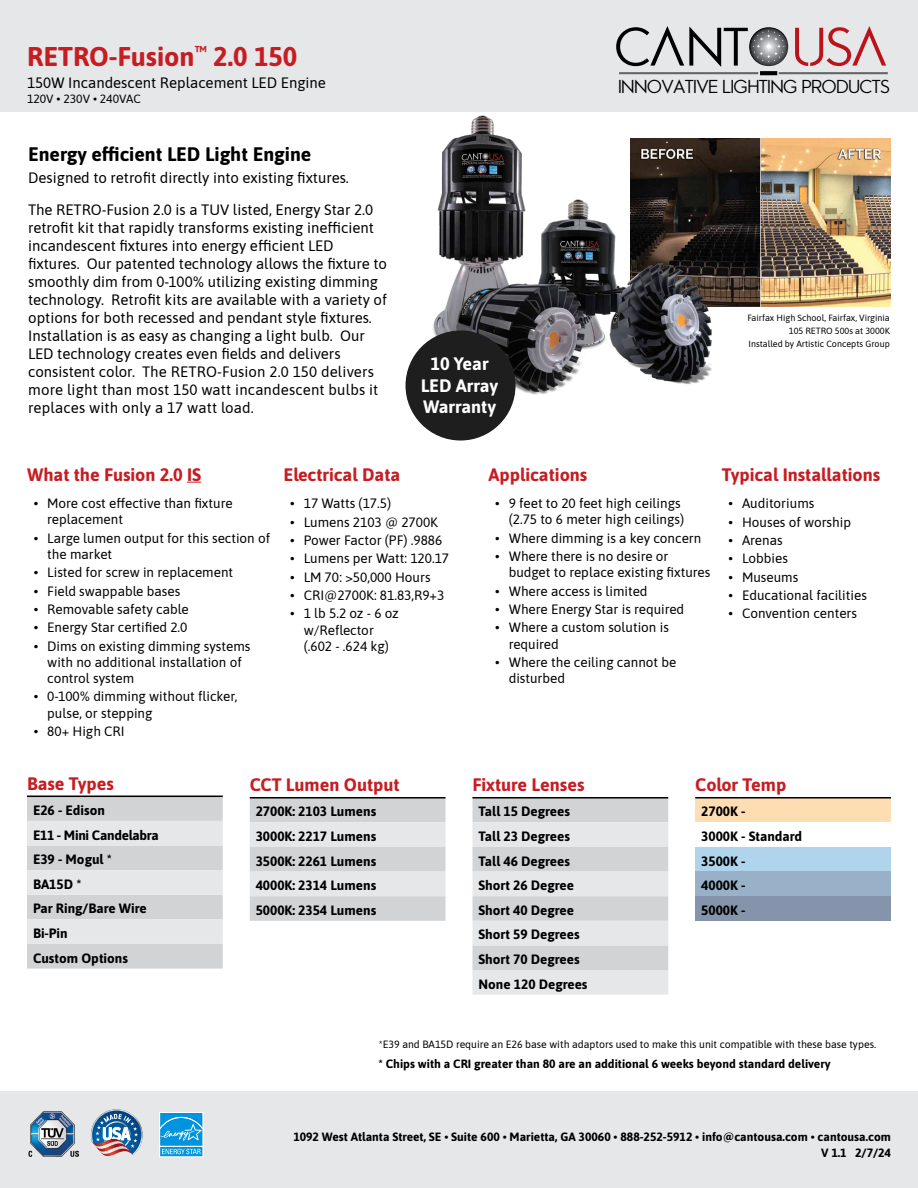
<style>
.page{position:relative;width:918px;height:1188px;background:#fff}
.page>*{position:absolute;margin:0;border:0;box-sizing:border-box;transform-origin:0 0}
.t1{font:700 27px "Asap";color:#c61d23}
.t2{font:700 19.5px "Asap";color:#000}
.t3{font:700 18px "Asap";color:#c61d23}
.t4{font:18px "Pasajero";color:#000}
.t5{font:700 18px/21.3px "Asap";color:#fff;text-align:center}
.t6{font:15px/18px "Asap";color:#000}
.t7{font:13.5px/16.2px "Asap";color:#000}
.t8{font:700 13.5px/24.6px "Asap";color:#000}
.t9{font:700 12px/15.9px "Asap";color:#000;text-align:right}
.t10{font:12px "Asap";color:#000}
.t11{font:10.5px "Asap";color:#000}
.t12{font:9px/12.9px "Asap";color:#000;text-align:right}
</style>
<div class="page">
<div style="left:0;top:0;width:918px;height:112px;background:#e6e7e8"></div>
<svg style="left:795px;top:26px;width:91px;height:40px"></svg>
<svg style="left:616px;top:26px;width:172px;height:41px"></svg>
<hr style="left:619px;top:72px;width:139px;height:2px;background:#636466">
<hr style="left:779px;top:72px;width:109px;height:2px;background:#636466">
<svg style="left:760px;top:71px;width:17px;height:4px"></svg>
<div style="left:0;top:1091px;width:918px;height:97px;background:#e6e7e8"></div>
<div style="left:159px;top:1112px;width:44px;height:35px;background:#fff"></div>
<svg style="left:159px;top:1113px;width:44px;height:44px;background:#38abe5"></svg>
<svg style="left:91px;top:1109px;width:52px;height:48px"></svg>
<img style="left:28px;top:1112px;width:51px;height:44px">
<img style="left:631px;top:138px;width:260px;height:169px">
<img style="left:417px;top:115px;width:105px;height:237px">
<img style="left:505px;top:179px;width:146px;height:80px">
<img style="left:427px;top:259px;width:159px;height:136px">
<img style="left:586px;top:253px;width:154px;height:132px">
<svg style="left:250px;top:799px;width:196px;height:122px;background:#d9dbdc"></svg>
<hr style="left:250px;top:797px;width:196px;height:2px;background:#000">
<svg style="left:472px;top:799px;width:196px;height:196px;background:#dbddde"></svg>
<hr style="left:472px;top:797px;width:196px;height:2px;background:#000">
<svg style="left:187px;top:482px;width:14px;height:1px"></svg>
<div style="left:695px;top:798px;width:196px;height:24px;background:#ffddb2"></div>
<div style="left:695px;top:847px;width:196px;height:25px;background:#b1d4ed"></div>
<div style="left:695px;top:872px;width:196px;height:24px;background:#98b1c9"></div>
<div style="left:695px;top:896px;width:196px;height:25px;background:#8594ab"></div>
<hr style="left:695px;top:797px;width:196px;height:2px;background:#000">
<svg style="left:27px;top:797px;width:196px;height:172px;background:#dadbdc"></svg>
<hr style="left:27px;top:796px;width:196px;height:1px;background:#000">
<div style="left:406px;top:331px;width:110px;height:110px;background:#1e1e1e;border-radius:50%"></div>
<h1 class="t1" style="left:27px;top:37px;width:272px">RETRO-Fusion<sup>™</sup> 2.0 150</h1>
<p class="t6" style="left:27px;top:73px;width:300px">150W Incandescent Replacement LED Engine</p>
<p class="t10" style="left:27px;top:91px;width:115px">120V • 230V • 240VAC</p>
<h2 class="t2" style="left:28px;top:140px;width:285px">Energy efficient LED Light Engine</h2>
<p class="t6" style="left:28px;top:162px;width:347px;line-height:31.3px">Designed to retrofit directly into existing fixtures.<br>The RETRO-Fusion 2.0 is a TUV listed, Energy Star 2.0</p>
<p class="t6" style="left:28px;top:218px;width:360px">retrofit kit that rapidly transforms existing inefficient incandescent fixtures into energy efficient LED fixtures. Our patented technology allows the fixture to smoothly dim from 0-100% utilizing existing dimming technology. Retrofit kits are available with a variety of options for both recessed and pendant style fixtures.<br>Installation is as easy as changing a light bulb. Our LED technology creates even fields and delivers consistent color. The RETRO-Fusion 2.0 150 delivers more light than most 150 watt incandescent bulbs it replaces with only a 17 watt load.</p>
<h3 class="t5" style="left:421px;top:352px;width:79px">10 Year<br>LED Array<br>Warranty</h3>
<h3 class="t4" style="left:618px;top:76px;width:273px">INNOVATIVE LIGHTING PRODUCTS</h3>
<p class="t12" style="left:747px;top:311px;width:144px">Fairfax High School, Fairfax, Virginia<br>105 RETRO 500s at 3000K<br>Installed by Artistic Concepts Group</p>
<h3 class="t3" style="left:27px;top:462px;width:176px">What the Fusion 2.0 IS</h3>
<p class="t7" style="left:47px;top:495px;width:187px;text-indent:-14px">• More cost effective than fixture replacement</p>
<p class="t7" style="left:47px;top:529px;width:224px;text-indent:-14px">• Large lumen output for this section of the market</p>
<p class="t7" style="left:34px;top:564px;width:201px">• Listed for screw in replacement</p>
<p class="t7" style="left:34px;top:582px;width:148px">• Field swappable bases</p>
<p class="t7" style="left:34px;top:600px;width:156px">• Removable safety cable</p>
<p class="t7" style="left:34px;top:619px;width:155px">• Energy Star certified 2.0</p>
<p class="t7" style="left:47px;top:637px;width:205px;text-indent:-14px">• Dims on existing dimming systems with no additional installation of control system</p>
<p class="t7" style="left:47px;top:688px;width:192px;text-indent:-14px">• 0-100% dimming without flicker, pulse, or stepping</p>
<p class="t7" style="left:34px;top:723px;width:92px">• 80+ High CRI</p>
<h3 class="t3" style="left:284px;top:462px;width:118px">Electrical Data</h3>
<p class="t7" style="left:290px;top:495px;width:102px">• 17 Watts (17.5)</p>
<p class="t7" style="left:290px;top:513px;width:149px">• Lumens 2103 @ 2700K</p>
<p class="t7" style="left:290px;top:531px;width:154px">• Power Factor (PF) .9886</p>
<p class="t7" style="left:290px;top:550px;width:160px">• Lumens per Watt: 120.17</p>
<p class="t7" style="left:290px;top:568px;width:142px">• LM 70: &gt;50,000 Hours</p>
<p class="t7" style="left:290px;top:586px;width:156px">• CRI@2700K: 81.83,R9+3</p>
<p class="t7" style="left:304px;top:605px;width:97px;text-indent:-14px">• 1 lb 5.2 oz - 6 oz w/Reflector (.602 - .624 kg)</p>
<h3 class="t3" style="left:27px;top:771px;width:89px">Base Types</h3>
<p class="t8" style="left:33px;top:797px;width:127px">E26 - Edison<br>E11 - Mini Candelabra<br>E39 - Mogul *<br>BA15D *<br>Par Ring/Bare Wire<br>Bi-Pin<br>Custom Options</p>
<h3 class="t3" style="left:250px;top:772px;width:152px">CCT Lumen Output</h3>
<p class="t8" style="left:256px;top:799px;width:122px;text-align:justify">2700K: 2103 Lumens 3000K: 2217 Lumens 3500K: 2261 Lumens 4000K: 2314 Lumens 5000K: 2354 Lumens</p>
<h3 class="t3" style="left:488px;top:462px;width:100px">Applications</h3>
<p class="t7" style="left:495px;top:495px;width:190px;text-align:right">• 9 feet to 20 feet high ceilings (2.75 to 6 meter high ceilings)</p>
<p class="t7" style="left:495px;top:529px;width:208px">• Where dimming is a key concern</p>
<p class="t7" style="left:509px;top:548px;width:203px;text-indent:-14px">• Where there is no desire or budget to replace existing fixtures</p>
<p class="t7" style="left:495px;top:582px;width:154px">• Where access is limited</p>
<p class="t7" style="left:495px;top:600px;width:190px">• Where Energy Star is required</p>
<p class="t7" style="left:509px;top:619px;width:162px;text-indent:-14px">• Where a custom solution is required</p>
<p class="t7" style="left:509px;top:653px;width:169px;text-indent:-14px">• Where the ceiling cannot be disturbed</p>
<h3 class="t3" style="left:722px;top:462px;width:160px">Typical Installations</h3>
<p class="t7" style="left:729px;top:495px;width:87px">• Auditoriums</p>
<p class="t7" style="left:729px;top:513px;width:124px">• Houses of worship</p>
<p class="t7" style="left:729px;top:531px;width:56px">• Arenas</p>
<p class="t7" style="left:729px;top:550px;width:61px">• Lobbies</p>
<p class="t7" style="left:729px;top:568px;width:71px">• Museums</p>
<p class="t7" style="left:729px;top:586px;width:140px">• Educational facilities</p>
<p class="t7" style="left:729px;top:605px;width:130px">• Convention centers</p>
<h3 class="t3" style="left:472px;top:772px;width:113px">Fixture Lenses</h3>
<p class="t8" style="left:478px;top:799px;width:111px">Tall 15 Degrees<br>Tall 23 Degrees<br>Tall 46 Degrees<br>Short 26 Degree<br>Short 40 Degree<br>Short 59 Degrees<br>Short 70 Degrees<br>None 120 Degrees</p>
<h3 class="t3" style="left:695px;top:772px;width:93px">Color Temp</h3>
<p class="t8" style="left:701px;top:799px;width:102px">2700K -<br>3000K - Standard<br>3500K -<br>4000K -<br>5000K -</p>
<p class="t11" style="left:379px;top:1037px;width:499px">*E39 and BA15D require an E26 base with adaptors used to make this unit compatible with these base types.</p>
<p class="t9" style="left:378px;top:1055px;width:454px">* Chips with a CRI greater than 80 are an additional 6 weeks beyond standard delivery</p>
<p class="t9" style="left:293px;top:1129px;width:599px">1092 West Atlanta Street, SE • Suite 600 • Marietta, GA 30060 • 888-252-5912 • info@cantousa.com • cantousa.com<br>V 1.1 2/7/24</p>
</div>
